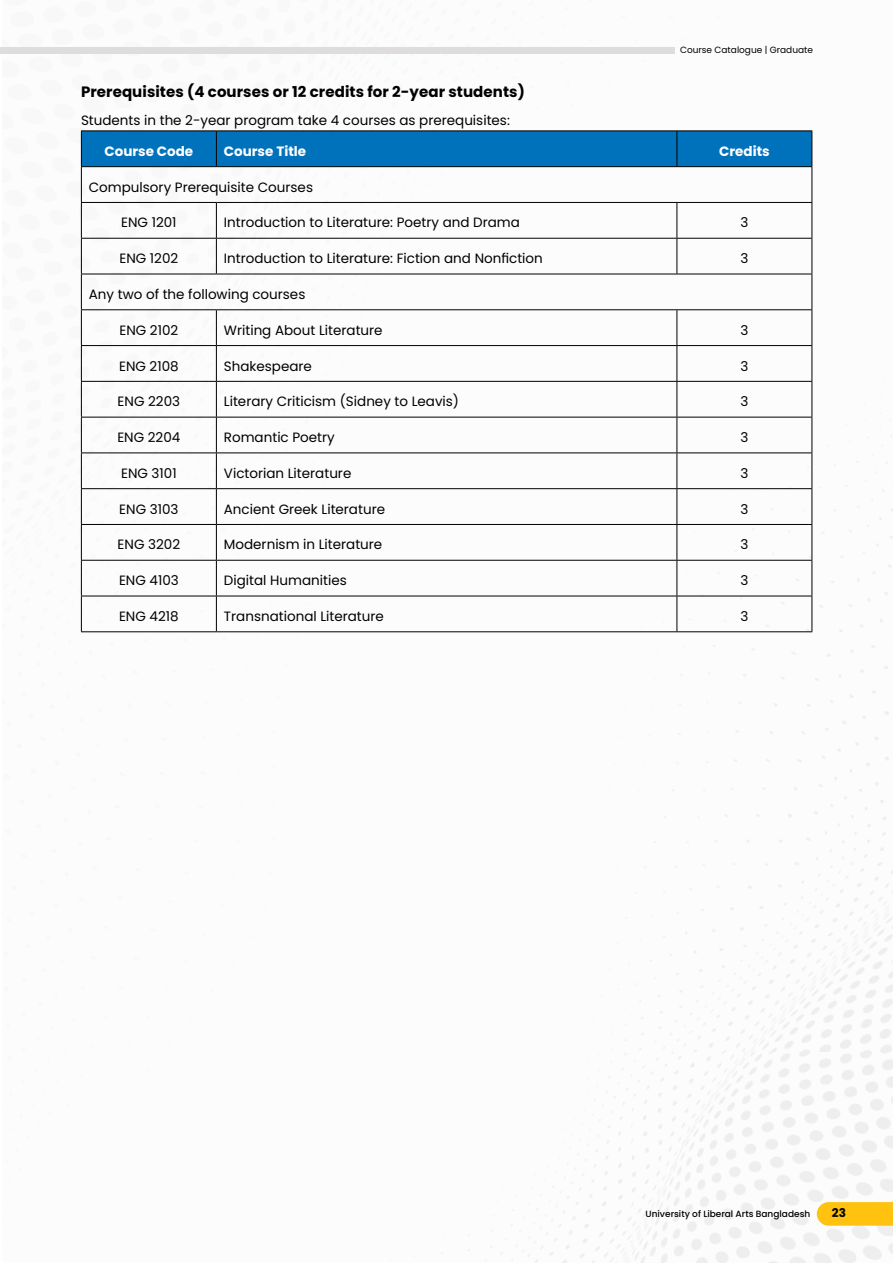
<style>
.page{position:relative;width:893px;height:1263px;background:#fff}
.page>*{position:absolute;margin:0;border:0;box-sizing:border-box;transform-origin:0 0}
.t1{font:700 15px "Poppins";letter-spacing:.005em;color:#000}
.t2{font:13.5px "Poppins";color:#000}
.t3{font:700 13.5px "Poppins";color:#fff}
.t4{font:700 12px "Poppins";color:#000}
.t5{font:500 9px "Poppins";color:#000101}
.t6{font:9px "Poppins";color:#000}
</style>
<div class="page">
<img style="left:80px;top:130px;width:812px;height:1132px">
<svg style="left:817px;top:1202px;width:76px;height:24px;background:#fec419"></svg>
<div style="left:0;top:47px;width:675px;height:7px;background:#dedddc"></div>
<div style="left:82px;top:132px;width:730px;height:34px;background:#0072bc"></div>
<hr style="left:81px;top:131px;width:135px;height:1px;background:#000">
<hr style="left:81px;top:131px;width:1px;height:35px;background:#000">
<hr style="left:216px;top:131px;width:461px;height:1px;background:#000">
<hr style="left:216px;top:131px;width:1px;height:35px;background:#000">
<hr style="left:677px;top:131px;width:135px;height:1px;background:#000">
<hr style="left:676px;top:131px;width:1px;height:35px;background:#000">
<hr style="left:812px;top:131px;width:1px;height:35px;background:#000">
<hr style="left:81px;top:166px;width:135px;height:1px;background:#000">
<hr style="left:81px;top:167px;width:1px;height:35px;background:#000">
<hr style="left:216px;top:166px;width:461px;height:1px;background:#000">
<hr style="left:677px;top:166px;width:135px;height:1px;background:#000">
<hr style="left:812px;top:167px;width:1px;height:35px;background:#000">
<hr style="left:81px;top:202px;width:135px;height:1px;background:#000">
<hr style="left:81px;top:203px;width:1px;height:35px;background:#000">
<hr style="left:216px;top:202px;width:461px;height:1px;background:#000">
<hr style="left:216px;top:203px;width:1px;height:35px;background:#000">
<hr style="left:677px;top:202px;width:135px;height:1px;background:#000">
<hr style="left:676px;top:203px;width:1px;height:35px;background:#000">
<hr style="left:812px;top:203px;width:1px;height:35px;background:#000">
<hr style="left:81px;top:238px;width:135px;height:1px;background:#000">
<hr style="left:81px;top:239px;width:1px;height:35px;background:#000">
<hr style="left:216px;top:238px;width:461px;height:1px;background:#000">
<hr style="left:216px;top:239px;width:1px;height:35px;background:#000">
<hr style="left:677px;top:238px;width:135px;height:1px;background:#000">
<hr style="left:676px;top:239px;width:1px;height:35px;background:#000">
<hr style="left:812px;top:239px;width:1px;height:35px;background:#000">
<hr style="left:81px;top:274px;width:135px;height:1px;background:#000">
<hr style="left:81px;top:274px;width:1px;height:35px;background:#000">
<hr style="left:216px;top:274px;width:461px;height:1px;background:#000">
<hr style="left:677px;top:274px;width:135px;height:1px;background:#000">
<hr style="left:812px;top:274px;width:1px;height:35px;background:#000">
<hr style="left:81px;top:309px;width:135px;height:1px;background:#000">
<hr style="left:81px;top:310px;width:1px;height:35px;background:#000">
<hr style="left:216px;top:309px;width:461px;height:1px;background:#000">
<hr style="left:216px;top:310px;width:1px;height:35px;background:#000">
<hr style="left:677px;top:309px;width:135px;height:1px;background:#000">
<hr style="left:676px;top:310px;width:1px;height:35px;background:#000">
<hr style="left:812px;top:310px;width:1px;height:35px;background:#000">
<hr style="left:81px;top:345px;width:135px;height:1px;background:#000">
<hr style="left:81px;top:346px;width:1px;height:35px;background:#000">
<hr style="left:216px;top:345px;width:461px;height:1px;background:#000">
<hr style="left:216px;top:346px;width:1px;height:35px;background:#000">
<hr style="left:677px;top:345px;width:135px;height:1px;background:#000">
<hr style="left:676px;top:346px;width:1px;height:35px;background:#000">
<hr style="left:812px;top:346px;width:1px;height:35px;background:#000">
<hr style="left:81px;top:381px;width:135px;height:1px;background:#000">
<hr style="left:81px;top:382px;width:1px;height:35px;background:#000">
<hr style="left:216px;top:381px;width:461px;height:1px;background:#000">
<hr style="left:216px;top:382px;width:1px;height:35px;background:#000">
<hr style="left:677px;top:381px;width:135px;height:1px;background:#000">
<hr style="left:676px;top:382px;width:1px;height:35px;background:#000">
<hr style="left:812px;top:382px;width:1px;height:35px;background:#000">
<hr style="left:81px;top:417px;width:135px;height:1px;background:#000">
<hr style="left:81px;top:417px;width:1px;height:35px;background:#000">
<hr style="left:216px;top:417px;width:461px;height:1px;background:#000">
<hr style="left:216px;top:417px;width:1px;height:35px;background:#000">
<hr style="left:677px;top:417px;width:135px;height:1px;background:#000">
<hr style="left:676px;top:417px;width:1px;height:35px;background:#000">
<hr style="left:812px;top:417px;width:1px;height:35px;background:#000">
<hr style="left:81px;top:452px;width:135px;height:1px;background:#000">
<hr style="left:81px;top:453px;width:1px;height:35px;background:#000">
<hr style="left:216px;top:452px;width:461px;height:1px;background:#000">
<hr style="left:216px;top:453px;width:1px;height:35px;background:#000">
<hr style="left:677px;top:452px;width:135px;height:1px;background:#000">
<hr style="left:676px;top:453px;width:1px;height:35px;background:#000">
<hr style="left:812px;top:453px;width:1px;height:35px;background:#000">
<hr style="left:81px;top:488px;width:135px;height:1px;background:#000">
<hr style="left:81px;top:489px;width:1px;height:35px;background:#000">
<hr style="left:216px;top:488px;width:461px;height:1px;background:#000">
<hr style="left:216px;top:489px;width:1px;height:35px;background:#000">
<hr style="left:677px;top:488px;width:135px;height:1px;background:#000">
<hr style="left:676px;top:489px;width:1px;height:35px;background:#000">
<hr style="left:812px;top:489px;width:1px;height:35px;background:#000">
<hr style="left:81px;top:524px;width:135px;height:1px;background:#000">
<hr style="left:81px;top:525px;width:1px;height:35px;background:#000">
<hr style="left:216px;top:524px;width:461px;height:1px;background:#000">
<hr style="left:216px;top:525px;width:1px;height:35px;background:#000">
<hr style="left:677px;top:524px;width:135px;height:1px;background:#000">
<hr style="left:676px;top:525px;width:1px;height:35px;background:#000">
<hr style="left:812px;top:525px;width:1px;height:35px;background:#000">
<hr style="left:81px;top:560px;width:135px;height:1px;background:#000">
<hr style="left:81px;top:561px;width:1px;height:35px;background:#000">
<hr style="left:216px;top:560px;width:461px;height:1px;background:#000">
<hr style="left:216px;top:561px;width:1px;height:35px;background:#000">
<hr style="left:677px;top:560px;width:135px;height:1px;background:#000">
<hr style="left:676px;top:561px;width:1px;height:35px;background:#000">
<hr style="left:812px;top:561px;width:1px;height:35px;background:#000">
<hr style="left:81px;top:596px;width:135px;height:1px;background:#000">
<hr style="left:81px;top:596px;width:1px;height:35px;background:#000">
<hr style="left:216px;top:596px;width:461px;height:1px;background:#000">
<hr style="left:216px;top:596px;width:1px;height:35px;background:#000">
<hr style="left:677px;top:596px;width:135px;height:1px;background:#000">
<hr style="left:676px;top:596px;width:1px;height:35px;background:#000">
<hr style="left:812px;top:596px;width:1px;height:35px;background:#000">
<hr style="left:81px;top:631px;width:135px;height:1px;background:#000">
<hr style="left:216px;top:631px;width:461px;height:1px;background:#000">
<hr style="left:677px;top:631px;width:135px;height:1px;background:#000">
<p class="t6" style="left:680px;top:45px;width:134px">Course Catalogue | Graduate</p>
<p class="t1" style="left:81px;top:83px;width:445px">Prerequisites (4 courses or 12 credits for 2-year students)</p>
<p class="t2" style="left:81px;top:112px;width:430px">Students in the 2-year program take 4 courses as prerequisites:</p>
<p class="t3" style="left:104px;top:143px;width:90px">Course Code</p>
<p class="t3" style="left:224px;top:143px;width:84px">Course Title</p>
<p class="t3" style="left:719px;top:143px;width:52px">Credits</p>
<p class="t2" style="left:89px;top:179px;width:226px">Compulsory Prerequisite Courses</p>
<p class="t2" style="left:121px;top:215px;width:57px">ENG 1201</p>
<p class="t2" style="left:224px;top:215px;width:298px">Introduction to Literature: Poetry and Drama</p>
<p class="t2" style="left:740px;top:215px;width:9px">3</p>
<p class="t2" style="left:119px;top:251px;width:60px">ENG 1202</p>
<p class="t2" style="left:224px;top:251px;width:320px">Introduction to Literature: Fiction and Nonfiction</p>
<p class="t2" style="left:740px;top:251px;width:9px">3</p>
<p class="t2" style="left:89px;top:286px;width:218px">Any two of the following courses</p>
<p class="t2" style="left:119px;top:322px;width:60px">ENG 2102</p>
<p class="t2" style="left:224px;top:322px;width:160px">Writing About Literature</p>
<p class="t2" style="left:740px;top:322px;width:9px">3</p>
<p class="t2" style="left:119px;top:358px;width:61px">ENG 2108</p>
<p class="t2" style="left:224px;top:358px;width:90px">Shakespeare</p>
<p class="t2" style="left:740px;top:358px;width:9px">3</p>
<p class="t2" style="left:118px;top:394px;width:64px">ENG 2203</p>
<p class="t2" style="left:224px;top:394px;width:237px">Literary Criticism (Sidney to Leavis)</p>
<p class="t2" style="left:740px;top:394px;width:9px">3</p>
<p class="t2" style="left:117px;top:429px;width:65px">ENG 2204</p>
<p class="t2" style="left:224px;top:429px;width:112px">Romantic Poetry</p>
<p class="t2" style="left:740px;top:429px;width:9px">3</p>
<p class="t2" style="left:121px;top:465px;width:57px">ENG 3101</p>
<p class="t2" style="left:224px;top:465px;width:129px">Victorian Literature</p>
<p class="t2" style="left:740px;top:465px;width:9px">3</p>
<p class="t2" style="left:119px;top:501px;width:61px">ENG 3103</p>
<p class="t2" style="left:224px;top:501px;width:163px">Ancient Greek Literature</p>
<p class="t2" style="left:740px;top:501px;width:9px">3</p>
<p class="t2" style="left:118px;top:537px;width:64px">ENG 3202</p>
<p class="t2" style="left:224px;top:537px;width:160px">Modernism in Literature</p>
<p class="t2" style="left:740px;top:537px;width:9px">3</p>
<p class="t2" style="left:119px;top:573px;width:61px">ENG 4103</p>
<p class="t2" style="left:224px;top:573px;width:124px">Digital Humanities</p>
<p class="t2" style="left:740px;top:573px;width:9px">3</p>
<p class="t2" style="left:119px;top:608px;width:61px">ENG 4218</p>
<p class="t2" style="left:224px;top:608px;width:162px">Transnational Literature</p>
<p class="t2" style="left:740px;top:608px;width:9px">3</p>
<p class="t5" style="left:645px;top:1209px;width:166px">University of Liberal Arts Bangladesh</p>
<p class="t4" style="left:832px;top:1206px;width:16px">23</p>
</div>
